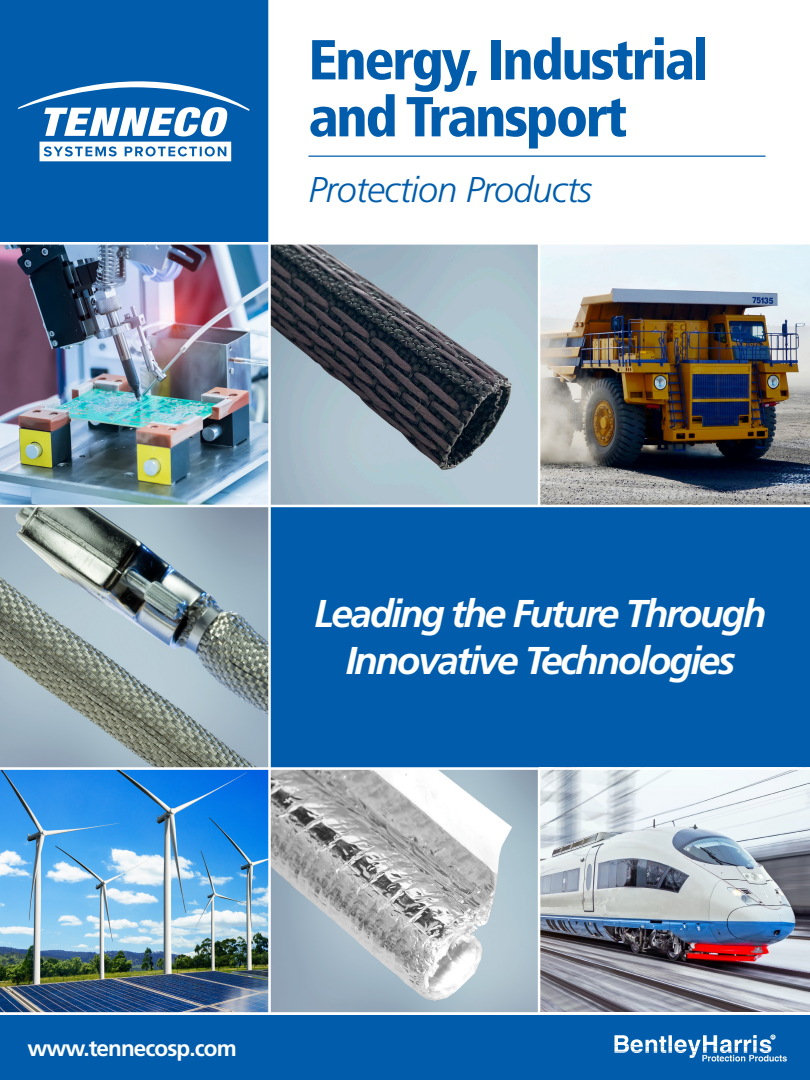
<style>
.page{position:relative;width:810px;height:1080px;background:#fff}
.page>*{position:absolute;margin:0;border:0;box-sizing:border-box;transform-origin:0 0}
.t1{font:900 condensed 56.25px "Frutiger";letter-spacing:-.04em;color:#015dab}
.t2{font:italic 700 38.75px/47px "Frutiger";letter-spacing:-.06em;color:#fff;text-align:center}
.t3{font:italic 300 35.88px "Frutiger";letter-spacing:-.02em;color:#015dab}
.t4{font:700 22.5px "Frutiger";letter-spacing:-.04em;color:#fff}
</style>
<div class="page">
<img style="left:0;top:245px;width:268px;height:260px">
<img style="left:271px;top:245px;width:267px;height:260px">
<img style="left:540px;top:245px;width:270px;height:260px">
<svg style="left:0;top:507px;width:268px;height:260px;background:#91a0a3"></svg>
<div style="left:269px;top:506px;width:541px;height:263px;background:#015dab"></div>
<img style="left:0;top:770px;width:268px;height:242px">
<img style="left:271px;top:770px;width:267px;height:242px">
<img style="left:540px;top:770px;width:270px;height:242px">
<div style="left:0;top:0;width:269px;height:243px;background:#015dab"></div>
<div style="left:0;top:1014px;width:810px;height:66px;background:#015dab"></div>
<svg style="left:615px;top:1035px;width:172px;height:26px"></svg>
<hr style="left:308px;top:156px;width:458px;height:1px;background:#015dab">
<hr style="left:0;top:767px;width:810px;height:3px;background:#fff">
<hr style="left:0;top:1012px;width:810px;height:3px;background:#fff">
<hr style="left:268px;top:0;width:3px;height:1014px;background:#fff">
<hr style="left:0;top:505px;width:810px;height:2px;background:#fff">
<hr style="left:0;top:242px;width:810px;height:3px;background:#fff">
<svg style="left:18px;top:81px;width:232px;height:55px"></svg>
<svg style="left:40px;top:142px;width:191px;height:19px;background:#ccdeee"></svg>
<p class="t1" style="left:308px;top:26px;width:402px">Energy, Industrial</p>
<p class="t1" style="left:308px;top:83px;width:321px">and Transport</p>
<p class="t3" style="left:308px;top:169px;width:285px">Protection Products</p>
<p class="t2" style="left:314px;top:590px;width:454px">Leading the Future Through<br>Innovative Technologies</p>
<p class="t4" style="left:27px;top:1035px;width:211px">www.tennecosp.com</p>
</div>
